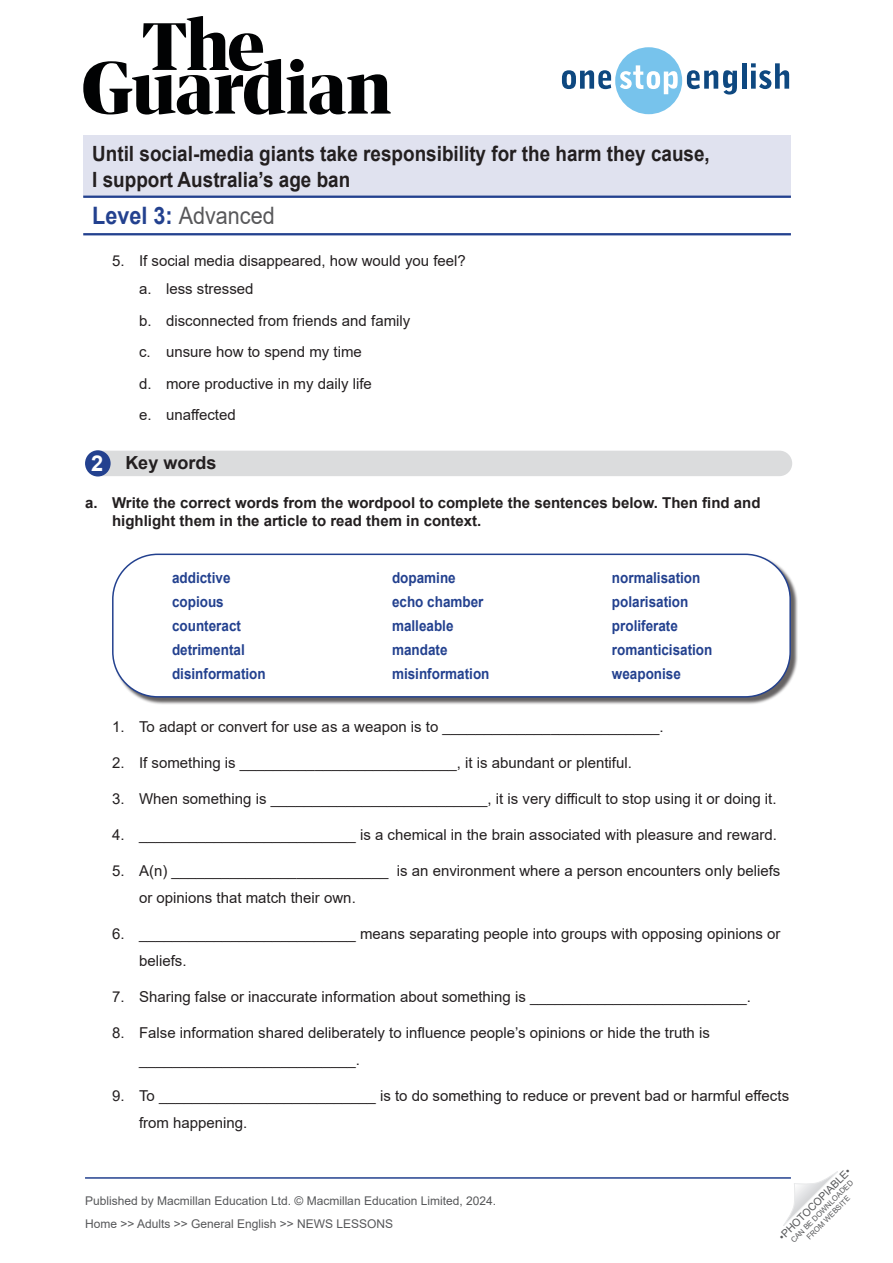
<style>
.page{position:relative;width:893px;height:1263px;background:#fff}
.page>*{position:absolute;margin:0;border:0;box-sizing:border-box;transform-origin:0 0}
.t1{font:24px "Arial";color:#58585a;scale:.9 1}
.t2{font:700 21px/25.2px "Arial";color:#231f20;scale:.9 1}
.t3{font:700 18px "Arial";color:#231f20}
.t4{font:15px/27px "Arial";color:#231f20}
.t5{font:700 15px/24px "Arial";color:#23418f;scale:.9 1}
.t6{font:700 15px/18px "Arial";color:#231f20}
.t7{font:12px/23px "Arial";color:#57585a}
.t8{font:10.5px "Arial";color:#57585a}
.t9{font:7.5px/9px "Arial";color:#57585a;text-align:center}
.s1{font-weight:700;color:#23418f}
.s2{font-size:21.9px;color:#fff}
</style>
<div class="page">
<svg style="left:783px;top:1171px;width:55px;height:55px"></svg>
<svg style="left:83px;top:16px;width:308px;height:99px"></svg>
<svg style="left:562px;top:47px;width:175px;height:67px"></svg>
<hr style="left:742px;top:63px;width:4px;height:26px;background:#0e4880">
<svg style="left:751px;top:63px;width:38px;height:26px"></svg>
<hr style="left:85px;top:1177px;width:706px;height:2px;background:#23418f">
<hr style="left:83px;top:233px;width:708px;height:2px;background:#23418f">
<div style="left:83px;top:136px;width:708px;height:61px;background:#e0e2ef"></div>
<hr style="left:83px;top:196px;width:708px;height:2px;background:#23418f">
<div style="left:86px;top:451px;width:706px;height:25px;background:#dbdcdd;border-radius:13px"></div>
<div style="left:85px;top:450px;width:26px;height:26px;background:#23418f;border-radius:50%"></div>
<div style="left:113px;top:555px;width:685px;height:150px;background:#231f20;opacity:.7"></div>
<div style="left:113px;top:554px;width:677px;height:143px;background:#fff;border-radius:45px"></div>
<div style="left:112px;top:554px;width:679px;height:144px;border:2px solid #23418f;border-radius:45px"></div>
<h2 class="t2" style="left:92px;top:142px;width:688px">Until social-media giants take responsibility for the harm they cause,<br>I support Australia’s age ban</h2>
<h1 class="t1" style="left:92px;top:199px;width:204px"><span class="s1">Level 3:</span> Advanced</h1>
<p class="t4" style="left:139px;top:246px;width:328px;line-height:28.5px;text-indent:-27px">5. If social media disappeared, how would you feel? a. less stressed</p>
<p class="t4" style="left:139px;top:305px;width:273px;line-height:31.5px">b. disconnected from friends and family c. unsure how to spend my time<br>d. more productive in my daily life<br>e. unaffected</p>
<p class="t3" style="left:91px;top:451px;width:127px"><span class="s2">2</span> Key words</p>
<p class="t6" style="left:112px;top:494px;width:650px;text-indent:-27px">a. Write the correct words from the wordpool to complete the sentences below. Then find and highlight them in the article to read them in context.</p>
<p class="t5" style="left:172px;top:566px;width:106px">addictive copious counteract detrimental disinformation</p>
<p class="t5" style="left:392px;top:566px;width:110px">dopamine echo chamber malleable mandate misinformation</p>
<p class="t5" style="left:612px;top:566px;width:113px">normalisation polarisation proliferate romanticisation weaponise</p>
<p class="t4" style="left:112px;top:713px;width:553px">1. To adapt or convert for use as a weapon is to __________________________.</p>
<p class="t4" style="left:112px;top:749px;width:521px">2. If something is __________________________, it is abundant or plentiful.</p>
<p class="t4" style="left:112px;top:785px;width:666px">3. When something is __________________________, it is very difficult to stop using it or doing it.</p>
<p class="t4" style="left:112px;top:821px;width:666px">4. __________________________ is a chemical in the brain associated with pleasure and reward.</p>
<p class="t4" style="left:139px;top:857px;width:643px;text-indent:-27px">5. A(n) __________________________ is an environment where a person encounters only beliefs or opinions that match their own.</p>
<p class="t4" style="left:139px;top:920px;width:643px;text-indent:-27px">6. __________________________ means separating people into groups with opposing opinions or beliefs.</p>
<p class="t4" style="left:112px;top:983px;width:641px">7. Sharing false or inaccurate information about something is __________________________.</p>
<p class="t4" style="left:139px;top:1019px;width:572px;text-indent:-27px">8. False information shared deliberately to influence people’s opinions or hide the truth is __________________________.</p>
<p class="t4" style="left:139px;top:1082px;width:652px;text-indent:-27px">9. To __________________________ is to do something to reduce or prevent bad or harmful effects from happening.</p>
<p class="t7" style="left:85px;top:1189px;width:413px">Published by Macmillan Education Ltd. © Macmillan Education Limited, 2024.<br>Home &gt;&gt; Adults &gt;&gt; General English &gt;&gt; NEWS LESSONS</p>
<p class="t8" style="left:775px;top:1233px;width:99px;rotate:-45deg">•PHOTOCOPIABLE•</p>
<p class="t9" style="left:789px;top:1238px;width:86px;rotate:-45deg">CAN BE DOWNLOADED<br>FROM WEBSITE</p>
</div>
